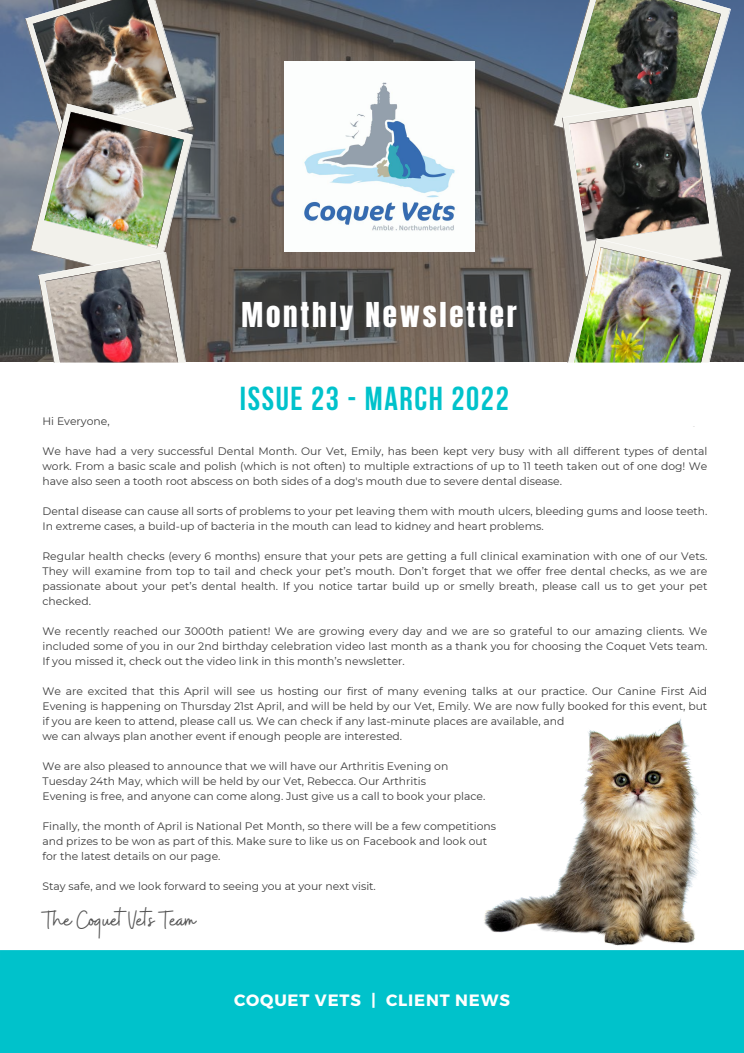
<style>
.page{position:relative;width:744px;height:1053px;background:#fff}
.page>*{position:absolute;margin:0;border:0;box-sizing:border-box;transform-origin:0 0}
.t1{font:700 33.08px "Bebas Neue";letter-spacing:.05em;color:#00c2cb}
.t2{font:29.12px "Anton";letter-spacing:.095em;color:#fff}
.t3{font:26px "Buffalo";color:#545454}
.t4{font:700 16.4px "Montserrat";letter-spacing:.05em;color:#fff}
.t5{font:10.8px/15px "Montserrat";color:#3b3b3b;text-align:justify}
</style>
<div class="page">
<svg style="left:0;top:0;width:744px;height:362px;background:#605f61"></svg>
<img style="left:553px;top:0;width:178px;height:277px">
<img style="left:284px;top:62px;width:190px;height:190px">
<img style="left:560px;top:238px;width:171px;height:124px">
<img style="left:25px;top:0;width:168px;height:362px">
<div style="left:0;top:950px;width:744px;height:102px;background:#00c2cb"></div>
<img style="left:484px;top:718px;width:216px;height:228px">
<p class="t2" style="left:242px;top:293px;width:277px">Monthly Newsletter</p>
<p class="t1" style="left:240px;top:385px;width:270px">ISSUE 23 - MARCH 2022</p>
<p class="t5" style="left:42px;top:413px;width:69px">Hi Everyone,</p>
<p class="t5" style="left:42px;top:443px;width:666px">We have had a very successful Dental Month. Our Vet, Emily, has been kept very busy with all different types of dental work. From a basic scale and polish (which is not often) to multiple extractions of up to 11 teeth taken out of one dog! We have also seen a tooth root abscess on both sides of a dog's mouth due to severe dental disease.</p>
<p class="t5" style="left:42px;top:503px;width:667px">Dental disease can cause all sorts of problems to your pet leaving them with mouth ulcers, bleeding gums and loose teeth.<br>In extreme cases, a build-up of bacteria in the mouth can lead to kidney and heart problems.</p>
<p class="t5" style="left:42px;top:548px;width:666px">Regular health checks (every 6 months) ensure that your pets are getting a full clinical examination with one of our Vets.<br>They will examine from top to tail and check your pet’s mouth. Don’t forget that we offer free dental checks, as we are passionate about your pet’s dental health. If you notice tartar build up or smelly breath, please call us to get your pet checked.</p>
<p class="t5" style="left:42px;top:623px;width:666px">We recently reached our 3000th patient! We are growing every day and we are so grateful to our amazing clients. We included some of you in our 2nd birthday celebration video last month as a thank you for choosing the Coquet Vets team.<br>If you missed it, check out the video link in this month’s newsletter.</p>
<p class="t5" style="left:42px;top:683px;width:666px">We are excited that this April will see us hosting our first of many evening talks at our practice. Our Canine First Aid Evening is happening on Thursday 21st April, and will be held by our Vet, Emily. We are now fully booked for this event, but if you are keen to attend, please call us. We can check if any last-minute places are available, and</p>
<p class="t5" style="left:42px;top:728px;width:361px">we can always plan another event if enough people are interested.</p>
<p class="t5" style="left:42px;top:758px;width:407px">We are also pleased to announce that we will have our Arthritis Evening on</p>
<p class="t5" style="left:42px;top:773px;width:385px">Tuesday 24th May, which will be held by our Vet, Rebecca. Our Arthritis</p>
<p class="t5" style="left:42px;top:788px;width:444px">Evening is free, and anyone can come along. Just give us a call to book your place.</p>
<p class="t5" style="left:42px;top:818px;width:455px">Finally, the month of April is National Pet Month, so there will be a few competitions</p>
<p class="t5" style="left:42px;top:833px;width:446px">and prizes to be won as part of this. Make sure to like us on Facebook and look out</p>
<p class="t5" style="left:42px;top:848px;width:180px">for the latest details on our page.</p>
<p class="t5" style="left:42px;top:878px;width:335px">Stay safe, and we look forward to seeing you at your next visit.</p>
<p class="t3" style="left:42px;top:903px;width:155px">The Coquet Vets Team</p>
<p class="t4" style="left:234px;top:989px;width:277px">COQUET VETS | CLIENT NEWS</p>
</div>
